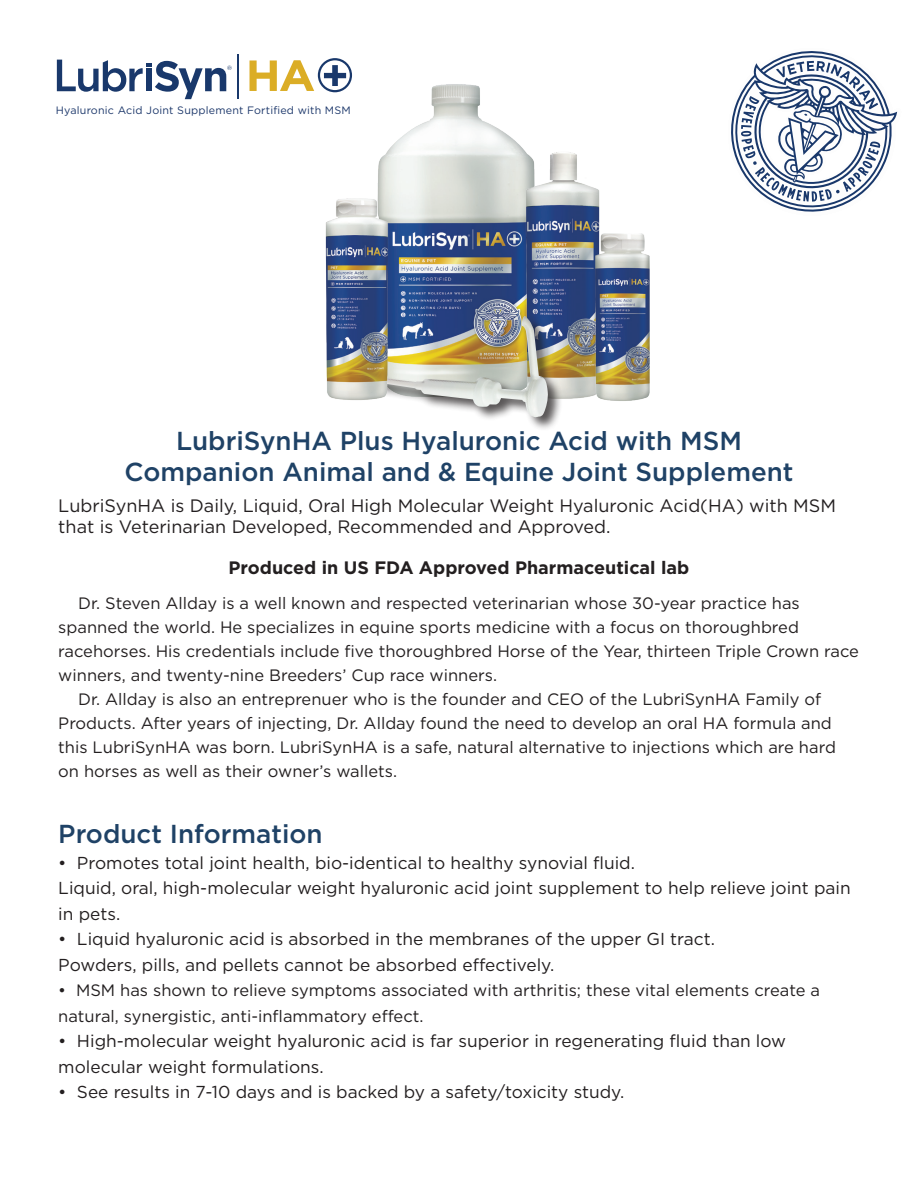
<style>
.page{position:relative;width:918px;height:1188px;background:#fff}
.page>*{position:absolute;margin:0;border:0;box-sizing:border-box;transform-origin:0 0}
.t1{font:500 25.95px "Gotham";color:#1f4266}
.t2{font:18px/21.6px "Gotham";color:#231f20}
.t3{font:700 18px "Gotham";color:#231f20}
.t4{font:17.25px/25.5px "Gotham";color:#231f20}
.t5{font:16.5px/24px "Gotham";color:#231f20}
.t6{font:10.8px "Gotham";letter-spacing:.02em;color:#1d386b}
</style>
<div class="page">
<img style="left:378px;top:84px;width:135px;height:231px">
<svg style="left:731px;top:51px;width:167px;height:161px"></svg>
<hr style="left:238px;top:54px;width:1px;height:45px;background:#19386b">
<svg style="left:57px;top:60px;width:175px;height:39px"></svg>
<svg style="left:250px;top:58px;width:102px;height:34px"></svg>
<img style="left:505px;top:139px;width:95px;height:260px">
<img style="left:577px;top:223px;width:73px;height:178px">
<div style="left:356px;top:315px;width:207px;height:117px;background:#231f20;opacity:.75"></div>
<img style="left:357px;top:316px;width:191px;height:101px">
<img style="left:325px;top:180px;width:87px;height:227px">
<p class="t6" style="left:56px;top:104px;width:297px">Hyaluronic Acid Joint Supplement Fortified with MSM</p>
<p class="t1" style="left:176px;top:423px;width:567px">LubriSynHA Plus Hyaluronic Acid with MSM</p>
<p class="t1" style="left:124px;top:455px;width:671px">Companion Animal and &amp; Equine Joint Supplement</p>
<p class="t2" style="left:58px;top:494px;width:779px">LubriSynHA is Daily, Liquid, Oral High Molecular Weight Hyaluronic Acid(HA) with MSM that is Veterinarian Developed, Recommended and Approved.</p>
<p class="t3" style="left:229px;top:555px;width:462px">Produced in US FDA Approved Pharmaceutical lab</p>
<p class="t5" style="left:58px;top:591px;width:802px;text-indent:20px">Dr. Steven Allday is a well known and respected veterinarian whose 30-year practice has spanned the world. He specializes in equine sports medicine with a focus on thoroughbred racehorses. His credentials include five thoroughbred Horse of the Year, thirteen Triple Crown race winners, and twenty-nine Breeders’ Cup race winners.</p>
<p class="t5" style="left:58px;top:687px;width:779px;text-indent:20px">Dr. Allday is also an entreprenuer who is the founder and CEO of the LubriSynHA Family of Products. After years of injecting, Dr. Allday found the need to develop an oral HA formula and this LubriSynHA was born. LubriSynHA is a safe, natural alternative to injections which are hard on horses as well as their owner’s wallets.</p>
<p class="t1" style="left:58px;top:817px;width:266px">Product Information</p>
<p class="t4" style="left:58px;top:849px;width:578px">• Promotes total joint health, bio-identical to healthy synovial fluid.</p>
<p class="t4" style="left:58px;top:875px;width:794px">Liquid, oral, high-molecular weight hyaluronic acid joint supplement to help relieve joint pain in pets.</p>
<p class="t4" style="left:58px;top:926px;width:658px">• Liquid hyaluronic acid is absorbed in the membranes of the upper GI tract.</p>
<p class="t4" style="left:58px;top:951px;width:497px">Powders, pills, and pellets cannot be absorbed effectively.</p>
<p class="t5" style="left:58px;top:977px;width:763px;line-height:25.5px">• MSM has shown to relieve symptoms associated with arthritis; these vital elements create a natural, synergistic, anti-inflammatory effect.</p>
<p class="t4" style="left:58px;top:1028px;width:729px">• High-molecular weight hyaluronic acid is far superior in regenerating fluid than low molecular weight formulations.</p>
<p class="t4" style="left:58px;top:1079px;width:567px">• See results in 7-10 days and is backed by a safety/toxicity study.</p>
</div>
